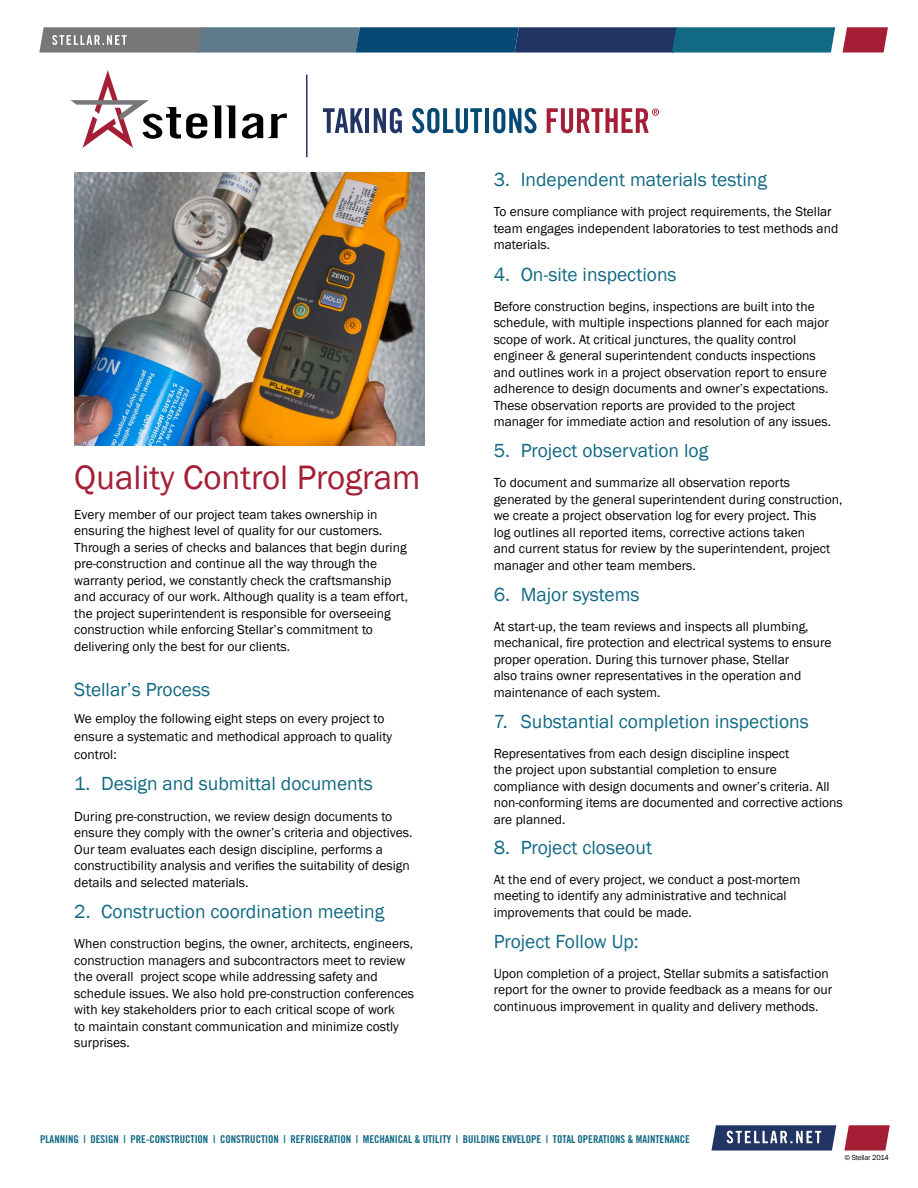
<style>
.page{position:relative;width:918px;height:1188px;background:#fff}
.page>*{position:absolute;margin:0;border:0;box-sizing:border-box;transform-origin:0 0}
.t1{font:34.8px "Franklin Gothic";color:#a41f35}
.t2{font:19.5px "Franklin Gothic";color:#116984}
.t3{font:13.5px/16.5px "Franklin Gothic";color:#000}
.t4{font:10.8px "Trade Gothic LT Std Bd Cn 20";letter-spacing:-.005em;color:#116984}
.t5{font:7.5px "Franklin Gothic";letter-spacing:-.025em;color:#000}
</style>
<div class="page">
<svg style="left:844px;top:1125px;width:46px;height:25px"></svg>
<svg style="left:843px;top:27px;width:45px;height:25px"></svg>
<svg style="left:39px;top:27px;width:796px;height:26px;background:#3e6580"></svg>
<hr style="left:306px;top:75px;width:2px;height:82px;background:#213463">
<svg style="left:70px;top:70px;width:165px;height:78px"></svg>
<svg style="left:242px;top:114px;width:45px;height:25px"></svg>
<svg style="left:711px;top:1125px;width:125px;height:26px;background:#4d5c82"></svg>
<svg style="left:323px;top:108px;width:40px;height:25px"></svg>
<hr style="left:365px;top:108px;width:4px;height:25px;background:#213463">
<svg style="left:374px;top:108px;width:28px;height:25px"></svg>
<svg style="left:412px;top:108px;width:70px;height:25px"></svg>
<hr style="left:485px;top:108px;width:4px;height:25px;background:#064975">
<svg style="left:493px;top:108px;width:44px;height:25px"></svg>
<svg style="left:547px;top:108px;width:112px;height:25px"></svg>
<img style="left:74px;top:173px;width:351px;height:273px">
<h1 class="t1" style="left:74px;top:456px;width:348px">Quality Control Program</h1>
<p class="t3" style="left:74px;top:506px;width:335px">Every member of our project team takes ownership in ensuring the highest level of quality for our customers.<br>Through a series of checks and balances that begin during pre-construction and continue all the way through the warranty period, we constantly check the craftsmanship and accuracy of our work. Although quality is a team effort, the project superintendent is responsible for overseeing construction while enforcing Stellar’s commitment to delivering only the best for our clients.</p>
<h2 class="t2" style="left:74px;top:677px;width:137px">Stellar’s Process</h2>
<p class="t3" style="left:74px;top:710px;width:319px;line-height:18px">We employ the following eight steps on every project to ensure a systematic and methodical approach to quality control:</p>
<h2 class="t2" style="left:74px;top:771px;width:300px">1. Design and submittal documents</h2>
<p class="t3" style="left:74px;top:808px;width:340px">During pre-construction, we review design documents to ensure they comply with the owner’s criteria and objectives.<br>Our team evaluates each design discipline, performs a constructibility analysis and verifies the suitability of design details and selected materials.</p>
<h2 class="t2" style="left:74px;top:899px;width:312px">2. Construction coordination meeting</h2>
<p class="t3" style="left:74px;top:936px;width:341px">When construction begins, the owner, architects, engineers, construction managers and subcontractors meet to review the overall project scope while addressing safety and schedule issues. We also hold pre-construction conferences with key stakeholders prior to each critical scope of work<br>to maintain constant communication and minimize costly surprises.</p>
<h2 class="t2" style="left:494px;top:168px;width:275px">3. Independent materials testing</h2>
<p class="t3" style="left:494px;top:204px;width:346px">To ensure compliance with project requirements, the Stellar team engages independent laboratories to test methods and materials.</p>
<h2 class="t2" style="left:494px;top:262px;width:184px">4. On-site inspections</h2>
<p class="t3" style="left:494px;top:298px;width:339px">Before construction begins, inspections are built into the schedule, with multiple inspections planned for each major scope of work. At critical junctures, the quality control engineer &amp; general superintendent conducts inspections and outlines work in a project observation report to ensure adherence to design documents and owner’s expectations.<br>These observation reports are provided to the project manager for immediate action and resolution of any issues.</p>
<h2 class="t2" style="left:494px;top:439px;width:216px">5. Project observation log</h2>
<p class="t3" style="left:494px;top:475px;width:350px">To document and summarize all observation reports generated by the general superintendent during construction, we create a project observation log for every project. This<br>log outlines all reported items, corrective actions taken<br>and current status for review by the superintendent, project manager and other team members.</p>
<h2 class="t2" style="left:494px;top:582px;width:147px">6. Major systems</h2>
<p class="t3" style="left:494px;top:618px;width:339px">At start-up, the team reviews and inspects all plumbing, mechanical, fire protection and electrical systems to ensure proper operation. During this turnover phase, Stellar<br>also trains owner representatives in the operation and maintenance of each system.</p>
<h2 class="t2" style="left:494px;top:709px;width:317px">7. Substantial completion inspections</h2>
<p class="t3" style="left:494px;top:745px;width:351px">Representatives from each design discipline inspect<br>the project upon substantial completion to ensure compliance with design documents and owner’s criteria. All non-conforming items are documented and corrective actions are planned.</p>
<h2 class="t2" style="left:494px;top:835px;width:160px">8. Project closeout</h2>
<p class="t3" style="left:494px;top:871px;width:308px">At the end of every project, we conduct a post-mortem meeting to identify any administrative and technical improvements that could be made.</p>
<h2 class="t2" style="left:494px;top:929px;width:147px">Project Follow Up:</h2>
<p class="t3" style="left:494px;top:965px;width:340px">Upon completion of a project, Stellar submits a satisfaction report for the owner to provide feedback as a means for our continuous improvement in quality and delivery methods.</p>
<p class="t4" style="left:40px;top:1132px;width:523px">PLANNING | DESIGN | PRE-CONSTRUCTION | CONSTRUCTION | REFRIGERATION | MECHANICAL &amp; UTILITY | BUILDING ENVELOPE | TOTAL</p>
<p class="t4" style="left:578px;top:1132px;width:11px">OPERATIONS</p>
<p class="t4" style="left:628px;top:1132px;width:21px">&amp; MAINTENANCE</p>
<p class="t5" style="left:844px;top:1153px;width:46px">© Stellar 2014</p>
</div>
